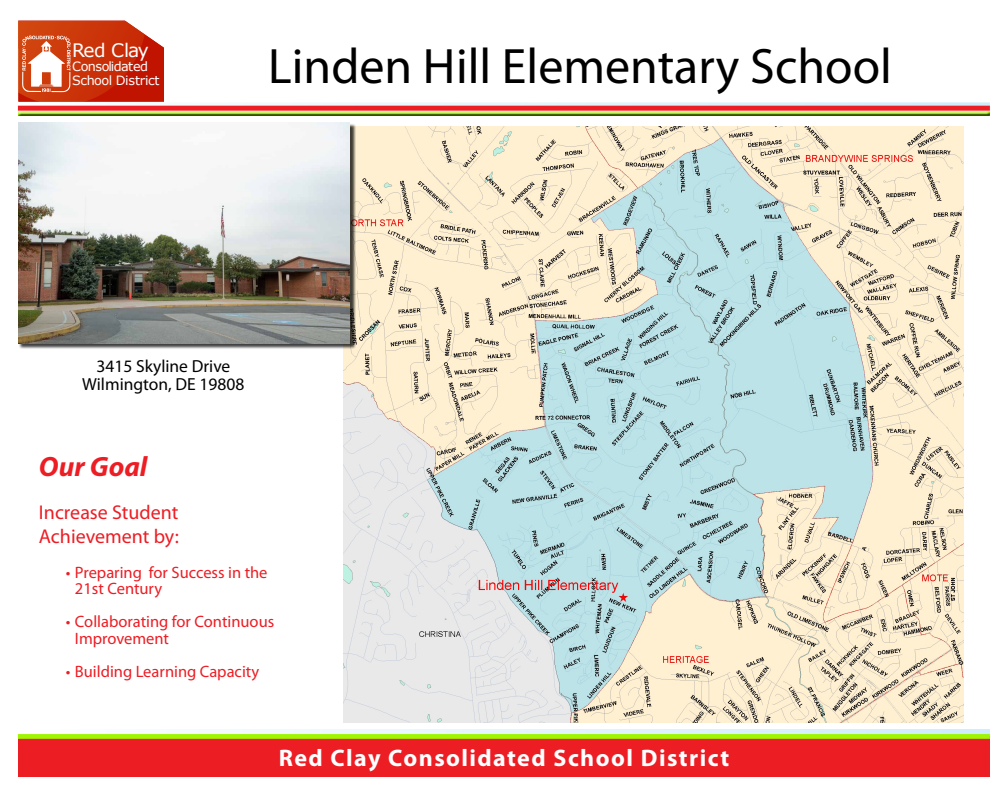
<style>
.page{position:relative;width:1008px;height:792px;background:#fff}
.page>*{position:absolute;margin:0;border:0;box-sizing:border-box;transform-origin:0 0}
.t1{font:50px "Myriad Pro";color:#000}
.t2{font:italic 700 28px "Myriad Pro";color:#ed1d24}
.t3{font:700 24px "Myriad Pro";letter-spacing:.06em;color:#fff}
.t4{font:20px/24px "Myriad Pro";color:#ed1d24}
.t5{font:18.6px "Verdana";letter-spacing:-.06em;color:#fff}
.t6{font:17.5px/17.5px "Myriad Pro";color:#000;text-align:center}
.t7{font:16.5px/16.5px "Myriad Pro";color:#ed1d24}
.t8{font:12.8px/13.8px "Verdana";letter-spacing:-.04em;color:#fff}
</style>
<div class="page">
<div style="left:17px;top:111px;width:973px;height:6px;background:#000;opacity:.75"></div>
<svg style="left:18px;top:21px;width:146px;height:81px;background:#d04b2a"></svg>
<img style="left:344px;top:127px;width:620px;height:595px">
<div style="left:19px;top:123px;width:337px;height:227px;background:#000;opacity:.75"></div>
<img style="left:18px;top:122px;width:332px;height:221px">
<div style="left:18px;top:736px;width:972px;height:41px;background:#ed1d24"></div>
<div style="left:18px;top:734px;width:972px;height:5px;background:#9ef600"></div>
<svg style="left:167px;top:729px;width:823px;height:5px"></svg>
<svg style="left:18px;top:102px;width:972px;height:4px"></svg>
<div style="left:18px;top:106px;width:972px;height:5px;background:#ed1d24"></div>
<p class="t5" style="left:72px;top:39px;width:78px">Red Clay</p>
<p class="t8" style="left:72px;top:60px;width:89px">Consolidated<br>School District</p>
<h1 class="t1" style="left:268px;top:35px;width:625px">Linden Hill Elementary School</h1>
<p class="t6" style="left:82px;top:357px;width:164px">3415 Skyline Drive<br>Wilmington, DE 19808</p>
<h2 class="t2" style="left:39px;top:449px;width:110px">Our Goal</h2>
<p class="t4" style="left:39px;top:500px;width:142px">Increase Student<br>Achievement by:</p>
<p class="t7" style="left:75px;top:564px;width:194px;text-indent:-9px">• Preparing for Success in the<br>21st Century</p>
<p class="t7" style="left:75px;top:613px;width:201px;text-indent:-9px">• Collaborating for Continuous<br>Improvement</p>
<p class="t7" style="left:66px;top:663px;width:195px">• Building Learning Capacity</p>
<h3 class="t3" style="left:279px;top:742px;width:452px">Red Clay Consolidated School District</h3>
</div>
